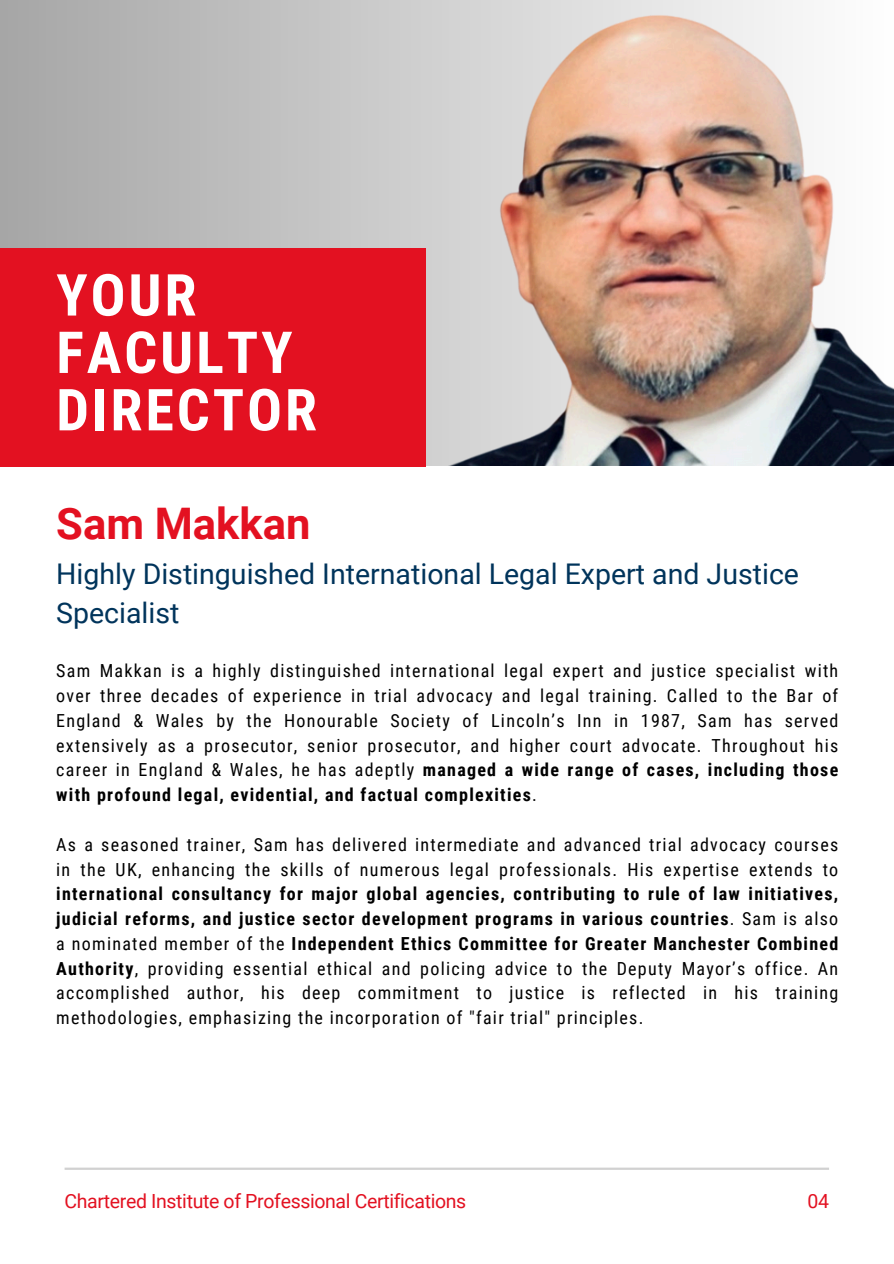
<style>
.page{position:relative;width:894px;height:1264px;background:#fff}
.page>*{position:absolute;margin:0;border:0;box-sizing:border-box;transform-origin:0 0}
.t1{font:700 57.9px/57.3px "Roboto Condensed";letter-spacing:.05em;color:#fff}
.t2{font:700 43.5px "Roboto";color:#e31121}
.t3{font:28.5px/39.3px "Roboto";color:#00345b}
.t4{font:19.5px "Roboto";letter-spacing:-.015em;color:#e31121}
.t5{font:18px/24.8px "Roboto Condensed";letter-spacing:.07em;color:#000;text-align:justify}
.s1{font-weight:700}
</style>
<div class="page">
<div style="left:0;top:0;width:893px;height:466px;background:linear-gradient(to right,#a6a6a6,#fefefe)"></div>
<div style="left:0;top:248px;width:425px;height:218px;background:#e31121"></div>
<hr style="left:65px;top:1167px;width:763px;height:2px;background:#d1d1d1">
<img style="left:417px;top:12px;width:476px;height:454px">
<p class="t1" style="left:56px;top:267px;width:262px">YOUR<br>FACULTY<br>DIRECTOR</p>
<p class="t2" style="left:56px;top:499px;width:256px">Sam Makkan</p>
<p class="t3" style="left:56px;top:554px;width:744px">Highly Distinguished International Legal Expert and Justice<br>Specialist</p>
<h1 class="t5" style="left:56px;top:659px;width:783px">Sam Makkan is a highly distinguished international legal expert and justice specialist with over three decades of experience in trial advocacy and legal training. Called to the Bar of England &amp; Wales by the Honourable Society of Lincoln’s Inn in 1987, Sam has served extensively as a prosecutor, senior prosecutor, and higher court advocate. Throughout his career in England &amp; Wales, he has adeptly <span class="s1">managed a wide range of cases, including those with profound legal, evidential, and factual complexities</span>.</h1>
<h2 class="t5" style="left:56px;top:832px;width:783px">As a seasoned trainer, Sam has delivered intermediate and advanced trial advocacy courses in the UK, enhancing the skills of numerous legal professionals. His expertise extends to <span class="s1">international consultancy for major global agencies, contributing to rule of law initiatives, judicial reforms, and justice sector development programs in various countries</span>. Sam is also a nominated member of the <span class="s1">Independent Ethics Committee for Greater Manchester Combined Authority</span>, providing essential ethical and policing advice to the Deputy Mayor’s office. An accomplished author, his deep commitment to justice is reflected in his training methodologies, emphasizing the incorporation of "fair trial" principles.</h2>
<h3 class="t4" style="left:65px;top:1189px;width:403px">Chartered Institute of Professional Certifications</h3>
<p class="t4" style="left:807px;top:1189px;width:23px">04</p>
</div>
